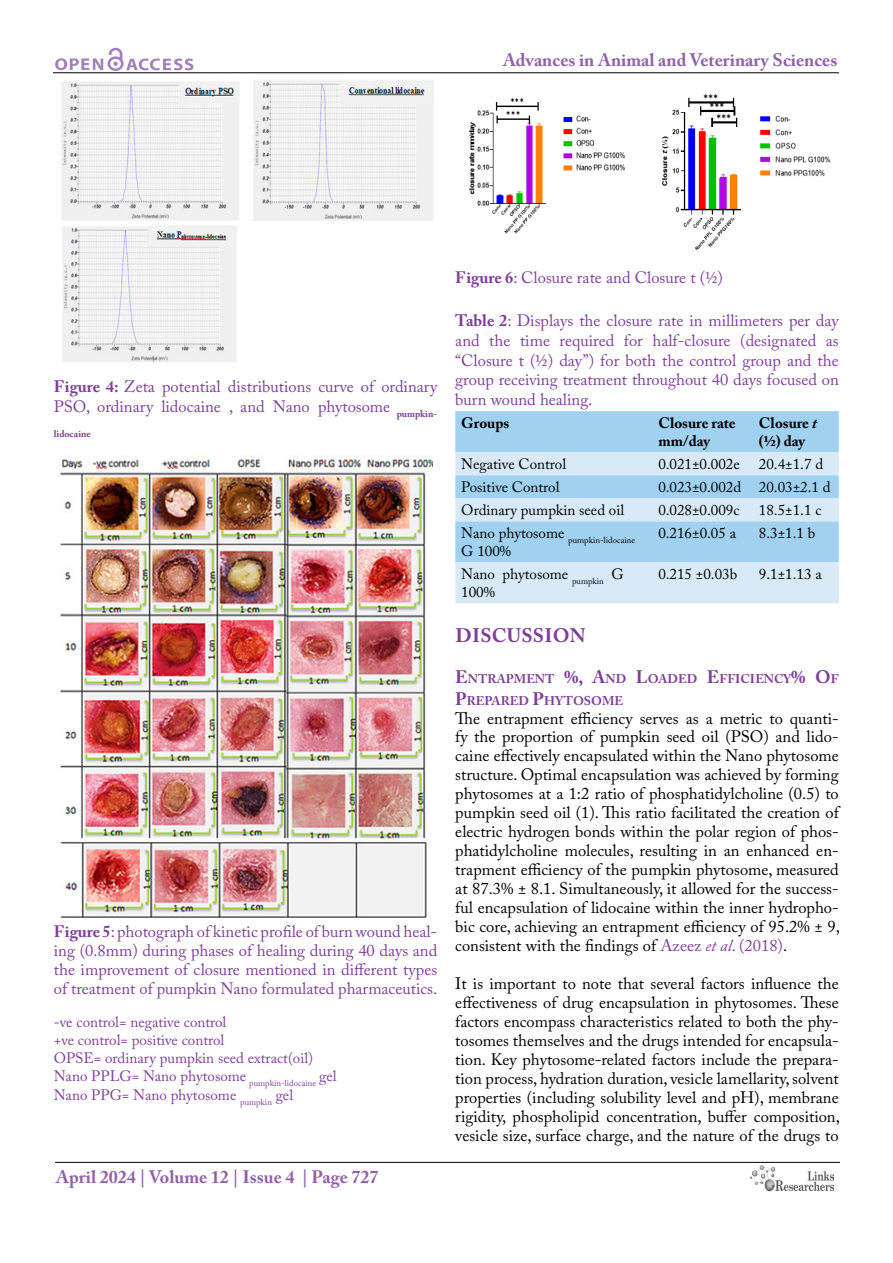
<style>
.page{position:relative;width:893px;height:1263px;background:#fff}
.page>*{position:absolute;margin:0;border:0;box-sizing:border-box;transform-origin:0 0}
.t1{font:700 19.5px "Adobe Caslon Pro";letter-spacing:.015em;color:#7f3f98}
.t2{font:700 18px "Adobe Caslon Pro";color:#9161a9}
.t3{font:16.5px/18.9px "Adobe Caslon Pro";color:#000;text-align:justify}
.t4{font:16.5px/19.8px "Adobe Caslon Pro";color:#7f3f98;text-align:justify}
.t5{font:15px/18px "Adobe Caslon Pro";color:#000}
.t6{font:15px/18px "Adobe Caslon Pro";color:#7f3f98}
.t7{font:700 15px/18px "Adobe Caslon Pro";color:#000}
.t8{font:700 12.6px/21.6px "Adobe Caslon Pro";color:#7f3f98}
.t9{font:700 9.6px "Adobe Caslon Pro";color:#7f3f98}
.t10{font:8.7px "Adobe Caslon Pro";color:#000}
.s1{font-weight:700}
.s2{font-style:italic}
.s3{font-size:18px}
.s4{color:#7f3f98}
.s5{font-style:italic;color:#7f3f98}
</style>
<div class="page">
<hr style="left:53px;top:72px;width:786px;height:1px;background:#000">
<hr style="left:55px;top:1162px;width:785px;height:1px;background:#000">
<svg style="left:55px;top:48px;width:138px;height:23px"></svg>
<img style="left:750px;top:1166px;width:83px;height:26px">
<img style="left:61px;top:80px;width:373px;height:283px">
<img style="left:60px;top:456px;width:372px;height:462px">
<img style="left:469px;top:93px;width:362px;height:158px">
<div style="left:455px;top:411px;width:384px;height:41px;background:#a1d1f0"></div>
<svg style="left:455px;top:452px;width:384px;height:151px;fill:#d8eaf8"></svg>
<p class="t2" style="left:503px;top:50px;width:336px">Advances in Animal and Veterinary Sciences</p>
<p class="t4" style="left:54px;top:376px;width:385px"><span class="s1">Figure 4:</span> Zeta potential distributions curve of ordinary<br>PSO, ordinary lidocaine , and Nano phytosome <sub>pumpkin-</sub></p>
<p class="t9" style="left:54px;top:428px;width:39px">lidocaine</p>
<p class="t4" style="left:54px;top:921px;width:385px;line-height:18.9px"><span class="s1">Figure 5</span>: photograph of kinetic profile of burn wound heal&shy;ing (0.8mm) during phases of healing during 40 days and the improvement of closure mentioned in different types of treatment of pumpkin Nano formulated pharmaceutics.</p>
<p class="t6" style="left:54px;top:1012px;width:284px">-ve control= negative control<br>+ve control= positive control<br>OPSE= ordinary pumpkin seed extract(oil)<br>Nano PPLG= Nano phytosome <sub>pumpkin-lidocaine</sub> gel</p>
<p class="t6" style="left:54px;top:1086px;width:241px">Nano PPG= Nano phytosome <sub>pumpkin</sub> gel</p>
<p class="t2" style="left:56px;top:1166px;width:324px">April 2024 | Volume 12 | Issue 4 | Page 727</p>
<p class="t4" style="left:455px;top:267px;width:269px"><span class="s1">Figure 6</span>: Closure rate and Closure t (½)</p>
<p class="t4" style="left:455px;top:310px;width:385px"><span class="s1">Table 2</span>: Displays the closure rate in millimeters per day and the time required for half-closure (designated as “Closure t (½) day”) for both the control group and the group receiving treatment throughout 40 days focused on burn wound healing.</p>
<p class="t7" style="left:461px;top:414px;width:49px">Groups</p>
<p class="t7" style="left:658px;top:414px;width:79px">Closure rate mm/day</p>
<p class="t7" style="left:759px;top:414px;width:59px">Closure <span class="s2">t </span>(½) day</p>
<p class="t5" style="left:461px;top:455px;width:106px">Negative Control</p>
<p class="t5" style="left:658px;top:455px;width:83px">0.021±0.002e</p>
<p class="t5" style="left:759px;top:455px;width:66px">20.4±1.7 d</p>
<p class="t5" style="left:461px;top:478px;width:100px">Positive Control</p>
<p class="t5" style="left:658px;top:478px;width:174px">0.023±0.002d 20.03±2.1 d</p>
<p class="t5" style="left:461px;top:501px;width:164px">Ordinary pumpkin seed oil</p>
<p class="t5" style="left:658px;top:501px;width:83px">0.028±0.009c</p>
<p class="t5" style="left:759px;top:501px;width:64px">18.5±1.1 c</p>
<p class="t10" style="left:461px;top:535px;width:175px"><sup>Nano</sup> <sup>phytosome</sup> pumpkin-lidocaine</p>
<p class="t5" style="left:461px;top:542px;width:51px">G 100%</p>
<p class="t5" style="left:658px;top:524px;width:79px">0.216±0.05 a</p>
<p class="t5" style="left:759px;top:524px;width:58px">8.3±1.1 b</p>
<p class="t5" style="left:461px;top:565px;width:164px">Nano phytosome <sub>pumpkin</sub> G<br>100%</p>
<p class="t5" style="left:658px;top:565px;width:80px">0.215 ±0.03b</p>
<p class="t5" style="left:759px;top:565px;width:64px">9.1±1.13 a</p>
<p class="t1" style="left:455px;top:624px;width:132px">DISCUSSION</p>
<p class="t8" style="left:455px;top:668px;width:385px"><span class="s3">E</span>NTRAPMENT <span class="s3">%, A</span>ND <span class="s3">L</span>OADED <span class="s3">E</span>FFICIENCY<span class="s3">% O</span>F<br><span class="s3">P</span>REPARED <span class="s3">P</span>HYTOSOME</p>
<p class="t3" style="left:455px;top:708px;width:386px">The entrapment efficiency serves as a metric to quanti&shy;fy the proportion of pumpkin seed oil (PSO) and lido&shy;caine effectively encapsulated within the Nano phytosome structure. Optimal encapsulation was achieved by forming phytosomes at a 1:2 ratio of phosphatidylcholine (0.5) to pumpkin seed oil (1). This ratio facilitated the creation of electric hydrogen bonds within the polar region of phos&shy;phatidylcholine molecules, resulting in an enhanced en&shy;trapment efficiency of the pumpkin phytosome, measured at 87.3% ± 8.1. Simultaneously, it allowed for the success&shy;ful encapsulation of lidocaine within the inner hydropho&shy;bic core, achieving an entrapment efficiency of 95.2% ± 9, consistent with the findings of <span class="s4">Azeez</span> <span class="s5">et al</span><span class="s4">. (2018)</span>.</p>
<p class="t3" style="left:455px;top:974px;width:386px">It is important to note that several factors influence the effectiveness of drug encapsulation in phytosomes. These factors encompass characteristics related to both the phy&shy;tosomes themselves and the drugs intended for encapsula&shy;tion. Key phytosome-related factors include the prepara&shy;tion process, hydration duration, vesicle lamellarity, solvent properties (including solubility level and pH), membrane rigidity, phospholipid concentration, buffer composition, vesicle size, surface charge, and the nature of the drugs to</p>
</div>
